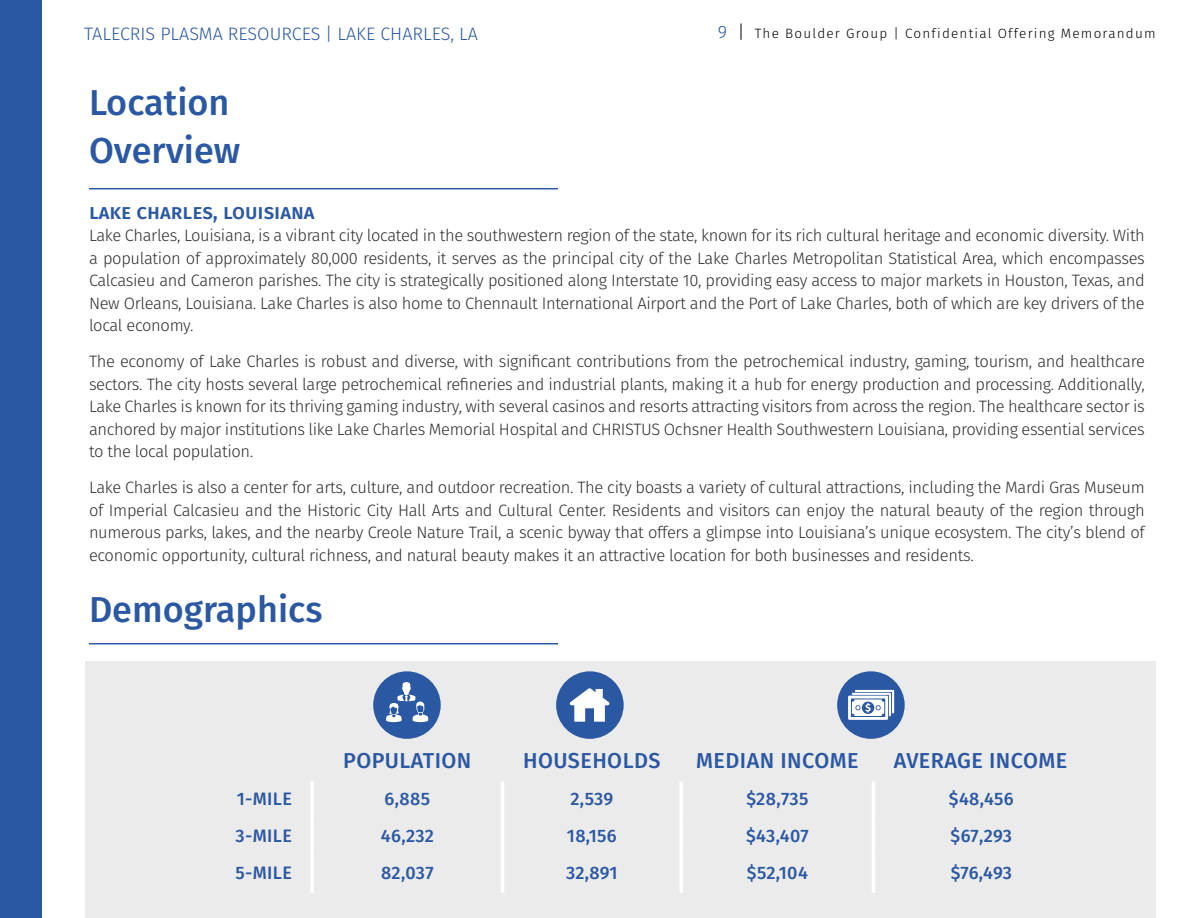
<style>
.page{position:relative;width:1188px;height:918px;background:#fff}
.page>*{position:absolute;margin:0;border:0;box-sizing:border-box;transform-origin:0 0}
.t1{font:500 36px/48px "Fira Sans";color:#2b58a2}
.t2{font:500 21.6px "Fira Sans";letter-spacing:.02em;color:#2b58a2}
.t3{font:500 21px "Fira Sans";color:#2b58a2}
.t4{font:500 18px "Fira Sans";letter-spacing:.02em;color:#2b58a2}
.t5{font:300 18px "Fira Sans";color:#2b58a2}
.t6{font:300 16.5px/22.5px "Fira Sans";letter-spacing:-.02em;color:#2e2e2f;text-align:justify}
.t7{font:300 13.5px "Fira Sans";letter-spacing:.09em;color:#000}
.s1{font-size:18px;color:#2b58a2}
.s2{font-size:18px}
</style>
<div class="page">
<hr style="left:89px;top:188px;width:469px;height:1px;background:#2b58a2">
<div style="left:0;top:0;width:41px;height:918px;background:#2b58a2"></div>
<div style="left:85px;top:661px;width:1071px;height:257px;background:#ebebec"></div>
<hr style="left:310px;top:782px;width:4px;height:37px;background:#fff">
<hr style="left:310px;top:819px;width:4px;height:37px;background:#fff">
<hr style="left:310px;top:856px;width:4px;height:37px;background:#fff">
<hr style="left:501px;top:782px;width:3px;height:37px;background:#fff">
<hr style="left:501px;top:819px;width:3px;height:37px;background:#fff">
<hr style="left:501px;top:856px;width:3px;height:37px;background:#fff">
<hr style="left:679px;top:782px;width:4px;height:37px;background:#fff">
<hr style="left:679px;top:819px;width:4px;height:37px;background:#fff">
<hr style="left:679px;top:856px;width:4px;height:37px;background:#fff">
<hr style="left:872px;top:782px;width:3px;height:37px;background:#fff">
<hr style="left:872px;top:819px;width:3px;height:37px;background:#fff">
<hr style="left:872px;top:856px;width:3px;height:37px;background:#fff">
<div style="left:373px;top:671px;width:68px;height:68px;background:#2b58a2;border-radius:50%"></div>
<svg style="left:386px;top:682px;width:42px;height:40px"></svg>
<div style="left:556px;top:671px;width:68px;height:68px;background:#2b58a2;border-radius:50%"></div>
<svg style="left:570px;top:688px;width:40px;height:34px"></svg>
<div style="left:837px;top:671px;width:68px;height:68px;background:#2b58a2;border-radius:50%"></div>
<svg style="left:848px;top:690px;width:46px;height:30px"></svg>
<hr style="left:89px;top:643px;width:469px;height:1px;background:#2b58a2">
<p class="t5" style="left:84px;top:21px;width:395px">TALECRIS PLASMA RESOURCES | LAKE CHARLES, LA</p>
<p class="t7" style="left:718px;top:24px;width:439px"><span class="s1">9</span> <span class="s2">|</span> The Boulder Group | Confidential Offering Memorandum</p>
<h1 class="t1" style="left:89px;top:76px;width:153px">Location<br>Overview</h1>
<p class="t3" style="left:89px;top:195px;width:227px">lake charles, louisiana</p>
<p class="t6" style="left:89px;top:224px;width:1057px">Lake Charles, Louisiana, is a vibrant city located in the southwestern region of the state, known for its rich cultural heritage and economic diversity. With a population of approximately 80,000 residents, it serves as the principal city of the Lake Charles Metropolitan Statistical Area, which encompasses Calcasieu and Cameron parishes. The city is strategically positioned along Interstate 10, providing easy access to major markets in Houston, Texas, and New Orleans, Louisiana. Lake Charles is also home to Chennault International Airport and the Port of Lake Charles, both of which are key drivers of the local economy.</p>
<p class="t6" style="left:89px;top:350px;width:1057px">The economy of Lake Charles is robust and diverse, with significant contributions from the petrochemical industry, gaming, tourism, and healthcare sectors. The city hosts several large petrochemical refineries and industrial plants, making it a hub for energy production and processing. Additionally, Lake Charles is known for its thriving gaming industry, with several casinos and resorts attracting visitors from across the region. The healthcare sector is anchored by major institutions like Lake Charles Memorial Hospital and CHRISTUS Ochsner Health Southwestern Louisiana, providing essential services to the local population.</p>
<p class="t6" style="left:89px;top:476px;width:1057px">Lake Charles is also a center for arts, culture, and outdoor recreation. The city boasts a variety of cultural attractions, including the Mardi Gras Museum of Imperial Calcasieu and the Historic City Hall Arts and Cultural Center. Residents and visitors can enjoy the natural beauty of the region through numerous parks, lakes, and the nearby Creole Nature Trail, a scenic byway that offers a glimpse into Louisiana’s unique ecosystem. The city’s blend of economic opportunity, cultural richness, and natural beauty makes it an attractive location for both businesses and residents.</p>
<h1 class="t1" style="left:89px;top:584px;width:235px">Demographics</h1>
<h2 class="t2" style="left:343px;top:743px;width:130px">POPULATION</h2>
<h2 class="t2" style="left:523px;top:743px;width:139px">HOUSEHOLDS</h2>
<h2 class="t2" style="left:696px;top:743px;width:164px">MEDIAN INCOME</h2>
<h2 class="t2" style="left:894px;top:743px;width:175px">AVERAGE INCOME</h2>
<p class="t4" style="left:237px;top:784px;width:57px">1-MILE</p>
<p class="t4" style="left:385px;top:784px;width:47px">6,885</p>
<p class="t4" style="left:570px;top:784px;width:45px">2,539</p>
<p class="t4" style="left:746px;top:784px;width:63px">$28,735</p>
<p class="t4" style="left:949px;top:784px;width:66px">$48,456</p>
<p class="t4" style="left:236px;top:821px;width:58px">3-MILE</p>
<p class="t4" style="left:381px;top:821px;width:55px">46,232</p>
<p class="t4" style="left:567px;top:821px;width:51px">18,156</p>
<p class="t4" style="left:746px;top:821px;width:64px">$43,407</p>
<p class="t4" style="left:951px;top:821px;width:63px">$67,293</p>
<p class="t4" style="left:236px;top:859px;width:58px">5-MILE</p>
<p class="t4" style="left:381px;top:859px;width:54px">82,037</p>
<p class="t4" style="left:566px;top:859px;width:53px">32,891</p>
<p class="t4" style="left:747px;top:859px;width:62px">$52,104</p>
<p class="t4" style="left:951px;top:859px;width:63px">$76,493</p>
</div>
